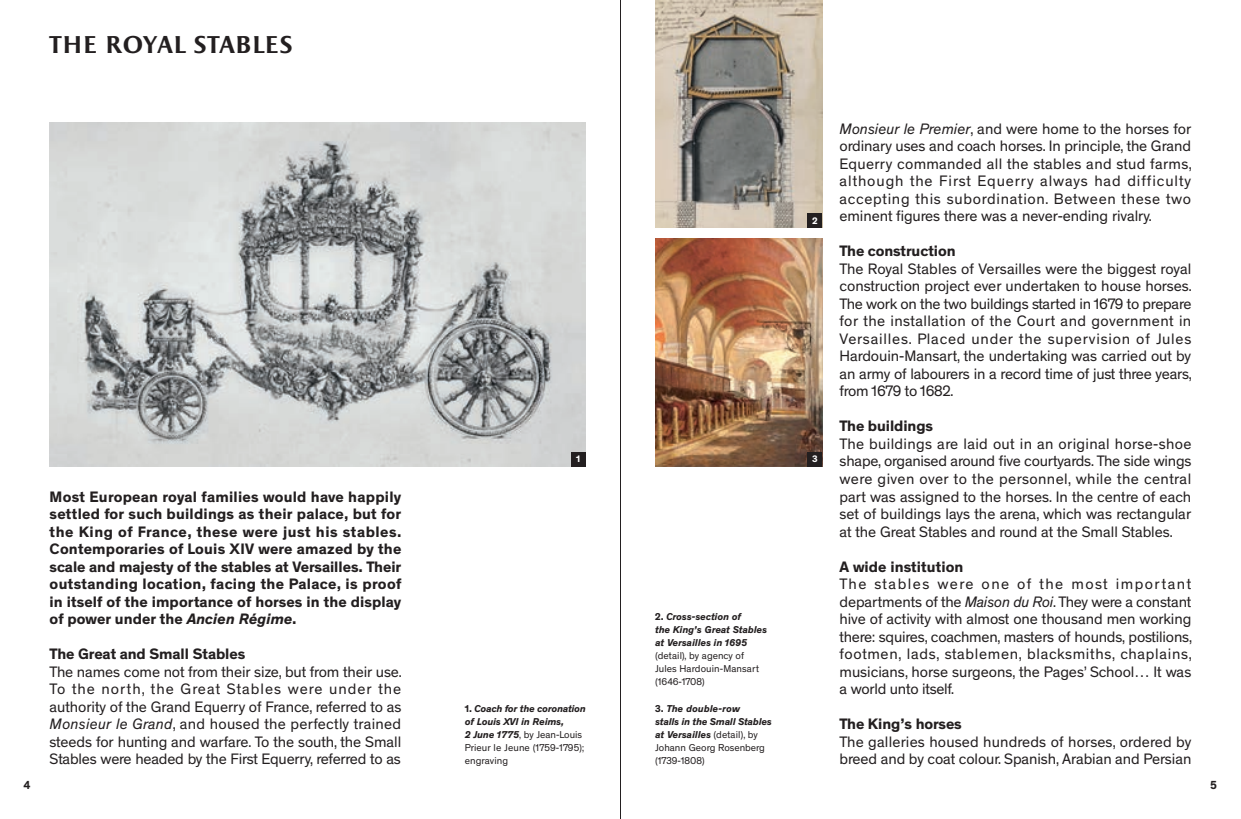
<style>
.page{position:relative;width:1241px;height:819px;background:#fff}
.page>*{position:absolute;margin:0;border:0;box-sizing:border-box;transform-origin:0 0}
.t1{font:700 24.5px "Apollon";color:#231f20}
.t2{font:15.4px/17.5px "Theinhardt";letter-spacing:-.005em;color:#231f20;text-align:justify}
.t3{font:700 15.4px/17.5px "Theinhardt";letter-spacing:-.005em;color:#231f20;text-align:justify}
.t4{font:700 11.9px "Theinhardt";color:#231f20}
.t5{font:italic 700 10.15px/13.1px "Theinhardt";color:#231f20}
.t6{font:10.15px/13.1px "Theinhardt";color:#231f20}
.t7{font:700 9.62px "Theinhardt";color:#fff}
.s1{font-style:italic}
.s2{font-style:normal}
.s3{font-weight:400;font-style:normal}
</style>
<div class="page">
<img style="left:50px;top:123px;width:535px;height:343px">
<div style="left:570px;top:451px;width:15px;height:15px;background:#231f20"></div>
<img style="left:655px;top:0;width:167px;height:228px">
<div style="left:807px;top:213px;width:15px;height:15px;background:#231f20"></div>
<img style="left:655px;top:239px;width:167px;height:227px">
<div style="left:807px;top:451px;width:15px;height:15px;background:#231f20"></div>
<hr style="left:620px;top:0;width:1px;height:819px;background:#231f20">
<h1 class="t1" style="left:50px;top:31px;width:245px">THE ROYAL STABLES</h1>
<p class="t3" style="left:50px;top:488px;width:353px">Most European royal families would have happily settled for such buildings as their palace, but for the King of France, these were just his stables.<br>Contemporaries of Louis XIV were amazed by the scale and majesty of the stables at Versailles. Their outstanding location, facing the Palace, is proof in itself of the importance of horses in the display of power under the <span class="s1">Ancien Régime</span>.</p>
<p class="t3" style="left:50px;top:645px;width:197px">The Great and Small Stables</p>
<p class="t2" style="left:50px;top:663px;width:353px">The names come not from their size, but from their use.<br>To the north, the Great Stables were under the authority of the Grand Equerry of France, referred to as <span class="s1">Monsieur le Grand</span>, and housed the perfectly trained steeds for hunting and warfare. To the south, the Small Stables were headed by the First Equerry, referred to as</p>
<p class="t7" style="left:575px;top:453px;width:7px">1</p>
<p class="t5" style="left:464px;top:702px;width:122px"><span class="s2">1.</span> Coach for the coronation of Louis XVI in Reims,<br>2 June 1775<span class="s3">, by Jean-Louis<br>Prieur le Jeune (1759-1795); engraving</span></p>
<p class="t5" style="left:655px;top:610px;width:113px"><span class="s2">2.</span> Cross-section of<br>the King’s Great Stables at Versailles in 1695</p>
<p class="t6" style="left:655px;top:649px;width:105px">(detail), by agency of<br>Jules Hardouin-Mansart (1646-1708)</p>
<p class="t5" style="left:655px;top:702px;width:118px"><span class="s2">3.</span> The double-row<br>stalls in the Small Stables at Versailles <span class="s3">(detail), by<br>Johann Georg Rosenberg (1739-1808)</span></p>
<p class="t7" style="left:812px;top:214px;width:7px">2</p>
<p class="t7" style="left:812px;top:453px;width:7px">3</p>
<p class="t2" style="left:839px;top:120px;width:353px"><span class="s1">Monsieur le Premier</span>, and were home to the horses for ordinary uses and coach horses. In principle, the Grand Equerry commanded all the stables and stud farms, although the First Equerry always had difficulty accepting this subordination. Between these two eminent figures there was a never-ending rivalry.</p>
<p class="t3" style="left:839px;top:243px;width:118px">The construction</p>
<p class="t2" style="left:839px;top:260px;width:354px">The Royal Stables of Versailles were the biggest royal construction project ever undertaken to house horses.<br>The work on the two buildings started in 1679 to prepare for the installation of the Court and government in Versailles. Placed under the supervision of Jules Hardouin-Mansart, the undertaking was carried out by an army of labourers in a record time of just three years, from 1679 to 1682.</p>
<p class="t3" style="left:839px;top:418px;width:95px">The buildings</p>
<p class="t2" style="left:839px;top:435px;width:353px">The buildings are laid out in an original horse-shoe shape, organised around five courtyards. The side wings were given over to the personnel, while the central part was assigned to the horses. In the centre of each set of buildings lays the arena, which was rectangular at the Great Stables and round at the Small Stables.</p>
<p class="t3" style="left:839px;top:558px;width:125px">A wide institution</p>
<p class="t2" style="left:839px;top:575px;width:354px">The stables were one of the most important departments of the <span class="s1">Maison du Roi</span>. They were a constant hive of activity with almost one thousand men working there: squires, coachmen, masters of hounds, postilions, footmen, lads, stablemen, blacksmiths, chaplains, musicians, horse surgeons, the Pages’ School… It was a world unto itself.</p>
<p class="t3" style="left:839px;top:715px;width:124px">The King’s horses</p>
<p class="t2" style="left:839px;top:733px;width:353px">The galleries housed hundreds of horses, ordered by breed and by coat colour. Spanish, Arabian and Persian</p>
<p class="t4" style="left:24px;top:777px;width:9px">4</p>
<p class="t4" style="left:1209px;top:777px;width:9px">5</p>
</div>
